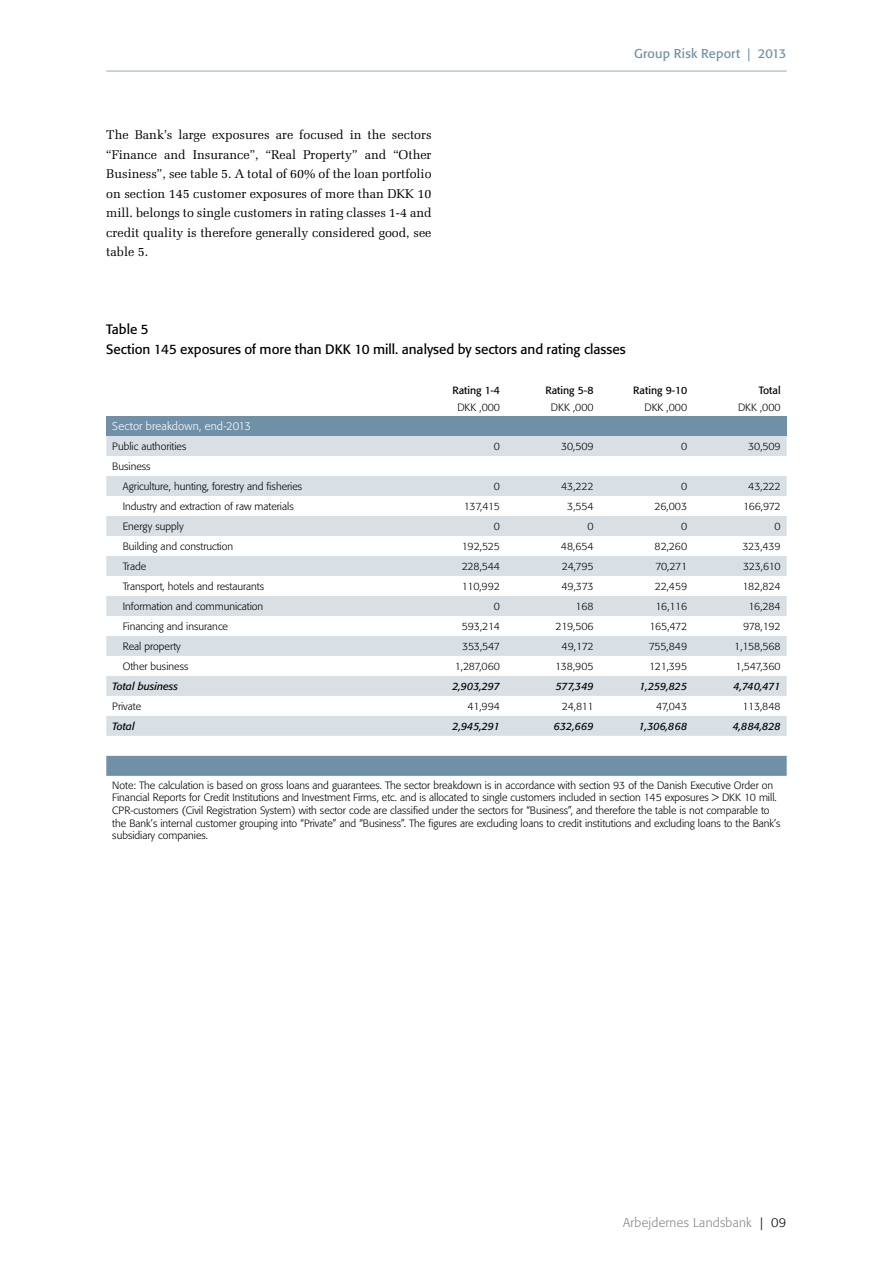
<style>
.page{position:relative;width:893px;height:1263px;background:#fff}
.page>*{position:absolute;margin:0;border:0;box-sizing:border-box;transform-origin:0 0}
.UK_Mellemrubrik{font:13.5px "Formata";color:#000}
.UK_brødtekst{font:12.75px/19.5px "Zapf Elliptical 711 BT";color:#000;text-align:justify}
.t1{font:300 12.75px "Formata";letter-spacing:.02em;color:#878787}
.t2{font:12.75px "Formata";letter-spacing:.01em;color:#6f90a7}
.UK_Tabel_RUBRIK{font:300 11.25px "Formata";letter-spacing:.01em;color:#fff}
.UK_Tabel_tekst_light{font:300 10.5px/12.6px "Formata";color:#000}
.UK_Tabel_tal{font:300 10.5px "Formata";letter-spacing:-.02em;color:#000}
.UK_Tabel_tekst_INDRY{font:300 10.5px "Formata";color:#000}
.UK_Tabel_tal_italic{font:italic 10.5px "Formata";color:#000}
.UK_Tabel_bold_højres{font:10.5px "Formata";color:#000}
.UK_Tabel_tekst_itali{font:italic 10.5px "Formata";color:#000}
.s1{color:#000}
</style>
<div class="page">
<hr style="left:106px;top:71px;width:681px;height:1px;background:#92acbe">
<div style="left:106px;top:416px;width:681px;height:20px;background:#6f90a7"></div>
<svg style="left:106px;top:436px;width:681px;height:300px;fill:#d8e0e6"></svg>
<div style="left:106px;top:756px;width:681px;height:20px;background:#6f90a7"></div>
<p class="UK_brødtekst" style="left:106px;top:125px;width:327px">The Bank’s large exposures are focused in the sectors “Finance and Insurance”, “Real Property” and “Other Business”, see table 5. A total of 60% of the loan portfolio on section 145 customer exposures of more than DKK 10 mill. belongs to single customers in rating classes 1-4 and credit quality is therefore generally considered good, see table 5.</p>
<p class="t2" style="left:634px;top:46px;width:154px">Group Risk Report | 2013</p>
<p class="UK_Mellemrubrik" style="left:106px;top:321px;width:44px">Table 5</p>
<p class="UK_Mellemrubrik" style="left:106px;top:341px;width:521px">Section 145 exposures of more than DKK 10 mill. analysed by sectors and rating classes</p>
<p class="UK_Tabel_bold_højres" style="left:452px;top:384px;width:49px">Rating 1-4</p>
<p class="UK_Tabel_bold_højres" style="left:545px;top:384px;width:50px">Rating 5-8</p>
<p class="UK_Tabel_bold_højres" style="left:633px;top:384px;width:55px">Rating 9-10</p>
<p class="UK_Tabel_bold_højres" style="left:759px;top:384px;width:23px">Total</p>
<p class="UK_Tabel_tal" style="left:457px;top:401px;width:44px">DKK ‚000</p>
<p class="UK_Tabel_tal" style="left:551px;top:401px;width:44px">DKK ‚000</p>
<p class="UK_Tabel_tal" style="left:644px;top:401px;width:44px">DKK ‚000</p>
<p class="UK_Tabel_tal" style="left:738px;top:401px;width:44px">DKK ‚000</p>
<p class="UK_Tabel_RUBRIK" style="left:112px;top:420px;width:140px">Sector breakdown, end-2013</p>
<p class="UK_Tabel_tekst_light" style="left:112px;top:440px;width:76px">Public authorities</p>
<p class="UK_Tabel_tal" style="left:494px;top:440px;width:8px">0</p>
<p class="UK_Tabel_tal" style="left:561px;top:440px;width:34px">30,509</p>
<p class="UK_Tabel_tal" style="left:681px;top:440px;width:8px">0</p>
<p class="UK_Tabel_tal" style="left:748px;top:440px;width:34px">30,509</p>
<p class="UK_Tabel_tekst_light" style="left:112px;top:460px;width:40px">Business</p>
<p class="UK_Tabel_tekst_INDRY" style="left:123px;top:480px;width:181px">Agriculture, hunting, forestry and fisheries</p>
<p class="UK_Tabel_tal" style="left:494px;top:480px;width:8px">0</p>
<p class="UK_Tabel_tal" style="left:561px;top:480px;width:34px">43,222</p>
<p class="UK_Tabel_tal" style="left:681px;top:480px;width:8px">0</p>
<p class="UK_Tabel_tal" style="left:748px;top:480px;width:34px">43,222</p>
<p class="UK_Tabel_tekst_INDRY" style="left:123px;top:500px;width:172px">Industry and extraction of raw materials</p>
<p class="UK_Tabel_tal" style="left:464px;top:500px;width:38px">137,415</p>
<p class="UK_Tabel_tal" style="left:567px;top:500px;width:28px">3,554</p>
<p class="UK_Tabel_tal" style="left:654px;top:500px;width:34px">26,003</p>
<p class="UK_Tabel_tal" style="left:743px;top:500px;width:39px">166,972</p>
<p class="UK_Tabel_tekst_INDRY" style="left:123px;top:520px;width:62px">Energy supply</p>
<p class="UK_Tabel_tal" style="left:494px;top:520px;width:8px">0</p>
<p class="UK_Tabel_tal" style="left:587px;top:520px;width:8px">0</p>
<p class="UK_Tabel_tal" style="left:681px;top:520px;width:8px">0</p>
<p class="UK_Tabel_tal" style="left:774px;top:520px;width:8px">0</p>
<p class="UK_Tabel_tekst_INDRY" style="left:123px;top:540px;width:112px">Building and construction</p>
<p class="UK_Tabel_tal" style="left:462px;top:540px;width:40px">192,525</p>
<p class="UK_Tabel_tal" style="left:561px;top:540px;width:34px">48,654</p>
<p class="UK_Tabel_tal" style="left:654px;top:540px;width:34px">82,260</p>
<p class="UK_Tabel_tal" style="left:742px;top:540px;width:40px">323,439</p>
<p class="UK_Tabel_tekst_INDRY" style="left:123px;top:560px;width:25px">Trade</p>
<p class="UK_Tabel_tal" style="left:462px;top:560px;width:40px">228,544</p>
<p class="UK_Tabel_tal" style="left:562px;top:560px;width:33px">24,795</p>
<p class="UK_Tabel_tal" style="left:655px;top:560px;width:33px">70,271</p>
<p class="UK_Tabel_tal" style="left:743px;top:560px;width:39px">323,610</p>
<p class="UK_Tabel_tekst_INDRY" style="left:123px;top:580px;width:143px">Transport, hotels and restaurants</p>
<p class="UK_Tabel_tal" style="left:462px;top:580px;width:40px">110,992</p>
<p class="UK_Tabel_tal" style="left:561px;top:580px;width:34px">49,373</p>
<p class="UK_Tabel_tal" style="left:655px;top:580px;width:34px">22,459</p>
<p class="UK_Tabel_tal" style="left:742px;top:580px;width:40px">182,824</p>
<p class="UK_Tabel_tekst_INDRY" style="left:123px;top:600px;width:142px">Information and communication</p>
<p class="UK_Tabel_tal" style="left:494px;top:600px;width:8px">0</p>
<p class="UK_Tabel_tal" style="left:576px;top:600px;width:19px">168</p>
<p class="UK_Tabel_tal" style="left:656px;top:600px;width:33px">16,116</p>
<p class="UK_Tabel_tal" style="left:748px;top:600px;width:34px">16,284</p>
<p class="UK_Tabel_tekst_INDRY" style="left:123px;top:620px;width:107px">Financing and insurance</p>
<p class="UK_Tabel_tal" style="left:462px;top:620px;width:40px">593,214</p>
<p class="UK_Tabel_tal" style="left:555px;top:620px;width:40px">219,506</p>
<p class="UK_Tabel_tal" style="left:649px;top:620px;width:39px">165,472</p>
<p class="UK_Tabel_tal" style="left:743px;top:620px;width:39px">978,192</p>
<p class="UK_Tabel_tekst_INDRY" style="left:123px;top:640px;width:59px">Real property</p>
<p class="UK_Tabel_tal" style="left:462px;top:640px;width:39px">353,547</p>
<p class="UK_Tabel_tal" style="left:562px;top:640px;width:33px">49,172</p>
<p class="UK_Tabel_tal" style="left:649px;top:640px;width:40px">755,849</p>
<p class="UK_Tabel_tal" style="left:734px;top:640px;width:48px">1,158,568</p>
<p class="UK_Tabel_tekst_INDRY" style="left:123px;top:660px;width:67px">Other business</p>
<p class="UK_Tabel_tal" style="left:455px;top:660px;width:47px">1,287,060</p>
<p class="UK_Tabel_tal" style="left:555px;top:660px;width:40px">138,905</p>
<p class="UK_Tabel_tal" style="left:649px;top:660px;width:40px">121,395</p>
<p class="UK_Tabel_tal" style="left:736px;top:660px;width:47px">1,547,360</p>
<p class="UK_Tabel_tekst_itali" style="left:112px;top:680px;width:67px">Total business</p>
<p class="UK_Tabel_tal_italic" style="left:452px;top:680px;width:49px">2,903,297</p>
<p class="UK_Tabel_tal_italic" style="left:556px;top:680px;width:39px">577,349</p>
<p class="UK_Tabel_tal_italic" style="left:639px;top:680px;width:49px">1,259,825</p>
<p class="UK_Tabel_tal_italic" style="left:734px;top:680px;width:49px">4,740,471</p>
<p class="UK_Tabel_tekst_light" style="left:112px;top:700px;width:30px">Private</p>
<p class="UK_Tabel_tal" style="left:468px;top:700px;width:34px">41,994</p>
<p class="UK_Tabel_tal" style="left:562px;top:700px;width:33px">24,811</p>
<p class="UK_Tabel_tal" style="left:656px;top:700px;width:33px">47,043</p>
<p class="UK_Tabel_tal" style="left:743px;top:700px;width:40px">113,848</p>
<p class="UK_Tabel_tekst_itali" style="left:112px;top:720px;width:24px">Total</p>
<p class="UK_Tabel_tal_italic" style="left:453px;top:720px;width:49px">2,945,291</p>
<p class="UK_Tabel_tal_italic" style="left:554px;top:720px;width:41px">632,669</p>
<p class="UK_Tabel_tal_italic" style="left:639px;top:720px;width:50px">1,306,868</p>
<p class="UK_Tabel_tal_italic" style="left:733px;top:720px;width:49px">4,884,828</p>
<p class="UK_Tabel_tekst_light" style="left:112px;top:779px;width:670px">Note: The calculation is based on gross loans and guarantees. The sector breakdown is in accordance with section 93 of the Danish Executive Order on Financial Reports for Credit Institutions and Investment Firms, etc. and is allocated to single customers included in section 145 exposures &gt; DKK 10 mill.<br>CPR-customers (Civil Registration System) with sector code are classified under the sectors for “Business”, and therefore the table is not comparable to the Bank’s internal customer grouping into “Private” and “Business”. The figures are excluding loans to credit institutions and excluding loans to the Bank’s subsidiary companies.</p>
<p class="t1" style="left:623px;top:1215px;width:165px">Arbejdernes Landsbank <span class="s1">| 09</span></p>
</div>
